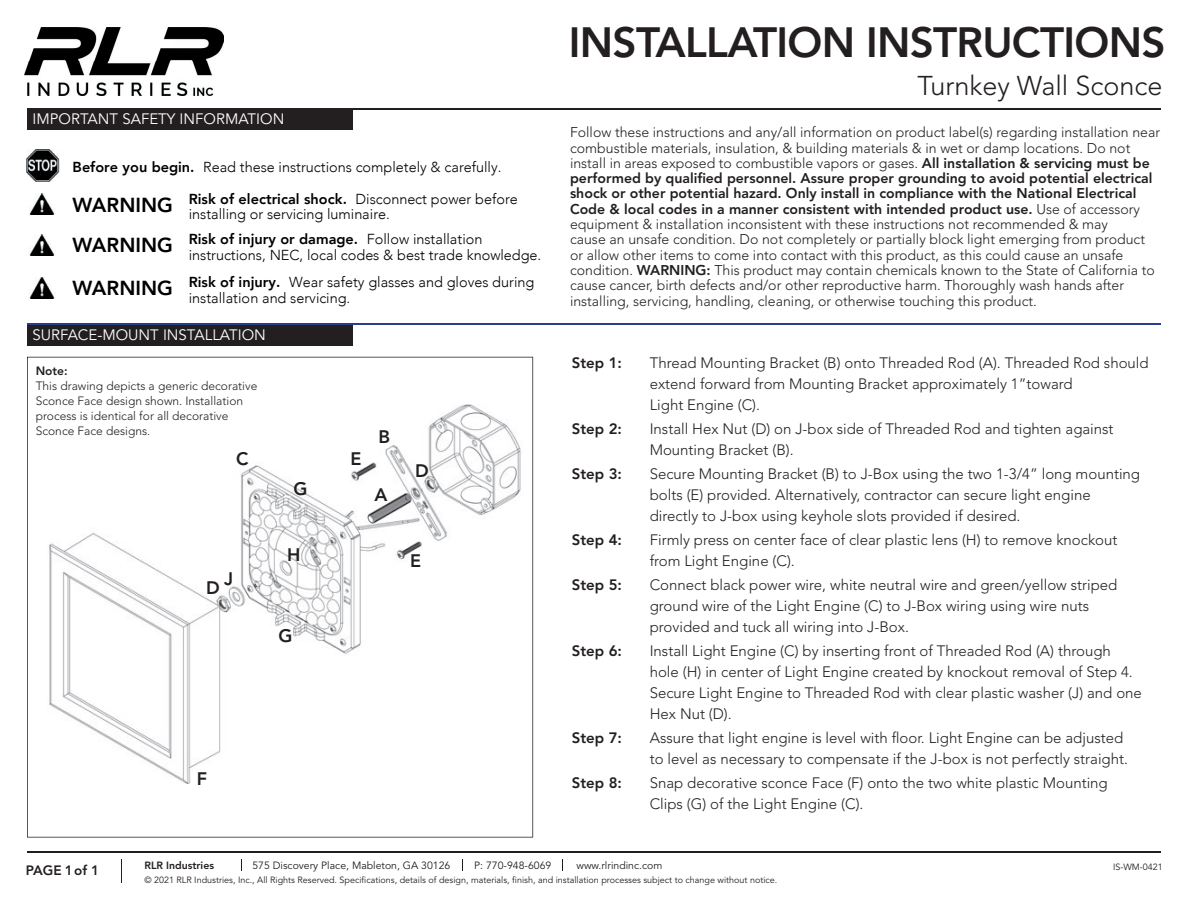
<style>
.page{position:relative;width:1188px;height:918px;background:#fff}
.page>*{position:absolute;margin:0;border:0;box-sizing:border-box;transform-origin:0 0}
.t1{font:800 42px "Avenir LT Std";letter-spacing:-.015em;color:#231f20}
.t2{font:800 40.5px "Avenir";color:#000}
.t3{font:300 27px "Avenir LT Std";color:#231f20}
.t4{font:300 26.1px "Avenir";color:#000}
.t5{font:800 18px "Avenir LT Std";color:#231f20}
.t6{font:300 15px/21px "Avenir LT Std";color:#231f20}
.t7{font:15px "Avenir LT Std";color:#fff}
.t8{font:800 15px "Avenir LT Std";color:#231f20}
.t9{font:300 14.4px/23.2px "Avenir";color:#000}
.t10{font:800 14.4px "Avenir";color:#fff}
.t11{font:800 14.4px "Avenir";color:#000}
.t12{font:300 14.1px/15.3px "Avenir LT Std";color:#231f20}
.t13{font:800 13.5px "Avenir LT Std";color:#231f20}
.t14{font:300 13.05px/15.9px "Avenir";color:#000}
.t15{font:300 12px/15px "Avenir LT Std";color:#231f20}
.t16{font:800 12px "Avenir LT Std";color:#231f20}
.t17{font:10.5px "Avenir LT Std";color:#231f20}
.t18{font:800 10.5px "Avenir LT Std";color:#231f20}
.t19{font:9px "Avenir LT Std";color:#231f20}
.s1{font-weight:800}
.s2{font-weight:800;font-size:20.25px}
</style>
<div class="page">
<img style="left:24px;top:28px;width:200px;height:67px">
<div style="left:27px;top:108px;width:325px;height:22px;background:#231f20"></div>
<div style="left:27px;top:324px;width:325px;height:22px;background:#231f20"></div>
<hr style="left:27px;top:108px;width:1134px;height:1px;background:#231f20">
<hr style="left:27px;top:323px;width:1134px;height:2px;background:#253f8e">
<hr style="left:27px;top:851px;width:1134px;height:2px;background:#231f20">
<svg style="left:27px;top:357px;width:506px;height:481px"></svg>
<svg style="left:121px;top:859px;width:1px;height:24px"></svg>
<svg style="left:241px;top:859px;width:1px;height:12px"></svg>
<svg style="left:462px;top:859px;width:1px;height:12px"></svg>
<img style="left:29px;top:194px;width:26px;height:21px">
<img style="left:29px;top:235px;width:26px;height:21px">
<img style="left:29px;top:278px;width:26px;height:21px">
<img style="left:26px;top:149px;width:33px;height:33px">
<h1 class="t1" style="left:569px;top:18px;width:598px">INSTALLATION INSTRUCTIONS</h1>
<h2 class="t2" style="left:531px;top:16px;width:594px">INSTALLATION INSTRUCTIONS</h2>
<p class="t7" style="left:33px;top:111px;width:253px">IMPORTANT SAFETY INFORMATION</p>
<p class="t10" style="left:36px;top:111px;width:255px">IMPORTANT SAFETY INFORMATION</p>
<p class="t9" style="left:73px;top:155px;width:430px"><span class="s1">Before you begin.</span> Read these instructions completely &amp; carefully.</p>
<p class="t9" style="left:189px;top:191px;width:331px;line-height:15.6px;text-indent:-116px"><span class="s2">WARNING</span> <span class="s1">Risk of electrical shock.</span> Disconnect power before installing or servicing luminaire.</p>
<p class="t9" style="left:189px;top:231px;width:354px;line-height:16px;text-indent:-116px"><span class="s2">WARNING</span> <span class="s1">Risk of injury or damage.</span> Follow installation instructions, NEC, local codes &amp; best trade knowledge.</p>
<p class="t9" style="left:189px;top:274px;width:347px;line-height:16px;text-indent:-116px"><span class="s2">WARNING</span> <span class="s1">Risk of injury.</span> Wear safety glasses and gloves during installation and servicing.</p>
<p class="t10" style="left:38px;top:321px;width:236px">SURFACE-MOUNT INSTALLATION</p>
<p class="t7" style="left:33px;top:326px;width:235px">SURFACE-MOUNT INSTALLATION</p>
<p class="t16" style="left:36px;top:364px;width:33px">Note:</p>
<p class="t15" style="left:36px;top:378px;width:223px">This drawing depicts a generic decorative Sconce Face design shown. Installation process is identical for all decorative Sconce Face designs.</p>
<p class="t5" style="left:236px;top:448px;width:14px">C</p>
<p class="t5" style="left:351px;top:448px;width:12px">E</p>
<p class="t5" style="left:379px;top:426px;width:13px">B</p>
<p class="t5" style="left:294px;top:478px;width:16px">G</p>
<p class="t5" style="left:375px;top:484px;width:14px">A</p>
<p class="t5" style="left:224px;top:568px;width:10px">J</p>
<p class="t5" style="left:206px;top:577px;width:15px">D</p>
<p class="t5" style="left:287px;top:544px;width:15px">H</p>
<p class="t5" style="left:279px;top:625px;width:16px">G</p>
<p class="t5" style="left:415px;top:460px;width:15px">D</p>
<p class="t5" style="left:410px;top:550px;width:12px">E</p>
<p class="t5" style="left:197px;top:768px;width:12px">F</p>
<h3 class="t3" style="left:917px;top:70px;width:247px">Turnkey Wall Sconce</h3>
<h3 class="t4" style="left:893px;top:76px;width:232px">Product Name Here</h3>
<p class="t14" style="left:575px;top:124px;width:547px">Follow these instructions and any/all information on product label(s) regarding installation near combustible materials, insulation, &amp; building materials &amp; in wet or damp locations. Do not install in areas exposed to combustible vapors or gases. <span class="s1">All installation &amp; servicing must be performed by qualified personnel. Assure proper grounding to avoid potential electrical</span></p>
<p class="t14" style="left:575px;top:186px;width:539px"><span class="s1">shock or other potential hazard. Only install in compliance with the National Electrical Code &amp; local codes in a manner consistent with intended product use.</span> Use of accessory equipment &amp; installation inconsistent with these instructions not recommended by the &amp; may cause an unsafe condition. Do not completely or partially block light emerging from product or allow other items to come into contact with this product, as this could cause an unsafe</p>
<p class="t14" style="left:575px;top:264px;width:546px">condition. <span class="s1">WARNING:</span> This product may contain chemicals known to the State of California to cause cancer, birth defects and/or other reproductive harm. Thoroughly wash hands after installing, servicing, handling, cleaning, or otherwise touching this product.</p>
<p class="t12" style="left:570px;top:125px;width:592px">Follow these instructions and any/all information on product label(s) regarding installation near combustible materials, insulation, &amp; building materials &amp; in wet or damp locations. Do not install in areas exposed to combustible vapors or gases. <span class="s1">All installation &amp; servicing must be performed by qualified personnel. Assure proper grounding to avoid potential electrical shock or other potential hazard. Only install in compliance with the National Electrical Code &amp; local codes in a manner consistent with intended product use.</span> Use of accessory equipment &amp; installation inconsistent with these instructions not recommended &amp; may<br>cause an unsafe condition. Do not completely or partially block light emerging from product or allow other items to come into contact with this product, as this could cause an unsafe condition. <span class="s1">WARNING:</span> This product may contain chemicals known to the State of California to cause cancer, birth defects and/or other reproductive harm. Thoroughly wash hands after installing, servicing, handling, cleaning, or otherwise touching this product.</p>
<p class="t11" style="left:576px;top:351px;width:50px">Step 1:</p>
<p class="t9" style="left:647px;top:351px;width:169px">Step one text goes here.<br>Step two text goes here.<br>Step three text goes here.</p>
<p class="t11" style="left:576px;top:420px;width:50px">Step 4:</p>
<p class="t9" style="left:647px;top:420px;width:161px">Step four text goes here.<br>Step five text goes here.</p>
<p class="t11" style="left:576px;top:467px;width:50px">Step 6:</p>
<p class="t9" style="left:647px;top:467px;width:152px">Step six text goes here.</p>
<p class="t8" style="left:572px;top:354px;width:52px">Step 1:</p>
<p class="t6" style="left:650px;top:352px;width:500px">Thread Mounting Bracket (B) onto Threaded Rod (A). Threaded Rod should extend forward from Mounting Bracket approximately 1”toward<br>Light Engine (C).</p>
<p class="t8" style="left:572px;top:420px;width:52px">Step 2:</p>
<p class="t6" style="left:650px;top:418px;width:465px">Install Hex Nut (D) on J-box side of Threaded Rod and tighten against<br>Mounting Bracket (B).</p>
<p class="t8" style="left:572px;top:465px;width:52px">Step 3:</p>
<p class="t6" style="left:650px;top:463px;width:492px">Secure Mounting Bracket (B) to J-Box using the two 1-3/4” long mounting bolts (E) provided. Alternatively, contractor can secure light engine directly to J-box using keyhole slots provided if desired.</p>
<p class="t8" style="left:572px;top:531px;width:52px">Step 4:</p>
<p class="t6" style="left:650px;top:529px;width:469px">Firmly press on center face of clear plastic lens (H) to remove knockout from Light Engine (C).</p>
<p class="t8" style="left:572px;top:576px;width:52px">Step 5:</p>
<p class="t6" style="left:650px;top:574px;width:469px">Connect black power wire, white neutral wire and green/yellow striped ground wire of the Light Engine (C) to J-Box wiring using wire nuts provided and tuck all wiring into J-Box.</p>
<p class="t8" style="left:572px;top:642px;width:52px">Step 6:</p>
<p class="t6" style="left:650px;top:640px;width:494px">Install Light Engine (C) by inserting front of Threaded Rod (A) through hole (H) in center of Light Engine created by knockout removal of Step 4.<br>Secure Light Engine to Threaded Rod with clear plastic washer (J) and one Hex Nut (D).</p>
<p class="t8" style="left:572px;top:729px;width:52px">Step 7:</p>
<p class="t6" style="left:650px;top:727px;width:480px">Assure that light engine is level with floor. Light Engine can be adjusted to level as necessary to compensate if the J-box is not perfectly straight.</p>
<p class="t8" style="left:572px;top:774px;width:52px">Step 8:</p>
<p class="t6" style="left:650px;top:772px;width:460px">Snap decorative sconce Face (F) onto the two white plastic Mounting<br>Clips (G) of the Light Engine (C).</p>
<p class="t13" style="left:26px;top:862px;width:75px">PAGE 1 of 1</p>
<p class="t18" style="left:144px;top:860px;width:71px">RLR Industries</p>
<p class="t17" style="left:252px;top:860px;width:200px">575 Discovery Place, Mableton, GA 30126</p>
<p class="t17" style="left:474px;top:860px;width:79px">P: 770-948-6069</p>
<p class="t17" style="left:576px;top:860px;width:87px">www.rlrindinc.com</p>
<p class="t19" style="left:144px;top:875px;width:634px">© 2021 RLR Industries, Inc., All Rights Reserved. Specifications, details of design, materials, finish, and installation processes subject to change without notice.</p>
<p class="t19" style="left:1113px;top:862px;width:51px">IS-WM-0421</p>
</div>
